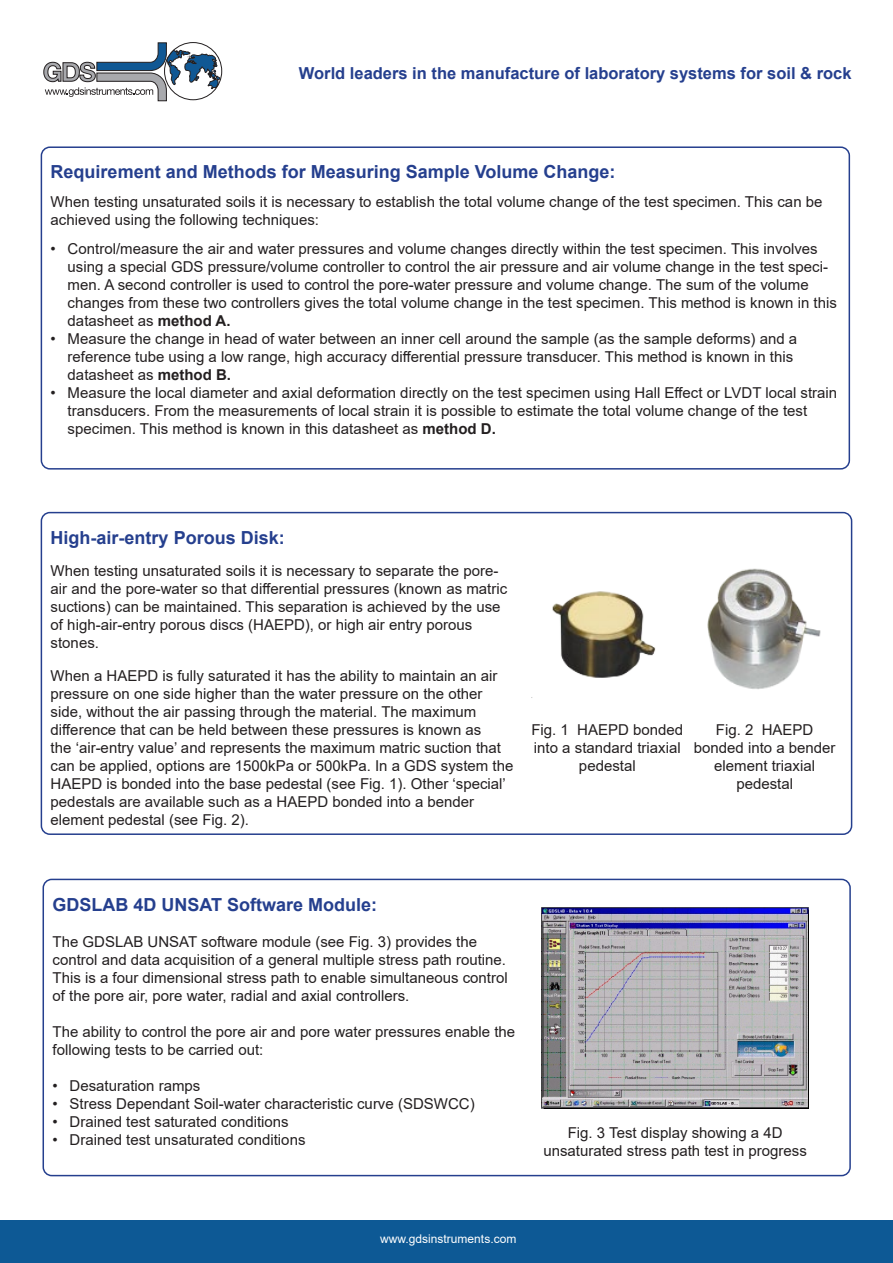
<style>
.page{position:relative;width:893px;height:1263px;background:#fff}
.page>*{position:absolute;margin:0;border:0;box-sizing:border-box;transform-origin:0 0}
.t1{font:700 18px "Arial";color:#253f8e}
.t2{font:700 16.5px "Arial";color:#253f8e}
.t3{font:15px/18px "Arial";color:#231f20}
.t4{font:12px "Arial";color:#fff}
.s1{font-weight:700}
</style>
<div class="page">
<div style="left:0;top:1220px;width:893px;height:43px;background:#0d5995"></div>
<svg style="left:44px;top:42px;width:176px;height:59px"></svg>
<div style="left:41px;top:512px;width:811px;height:323px;border:2px solid #253f8e;border-radius:9px"></div>
<div style="left:41px;top:146px;width:809px;height:324px;border:2px solid #253f8e;border-radius:9px"></div>
<img style="left:531px;top:568px;width:290px;height:130px">
<div style="left:43px;top:879px;width:808px;height:297px;border:2px solid #253f8e;border-radius:9px"></div>
<img style="left:542px;top:907px;width:267px;height:202px">
<p class="t2" style="left:299px;top:62px;width:554px">World leaders in the manufacture of laboratory systems for soil &amp; rock</p>
<p class="t1" style="left:51px;top:159px;width:566px">Requirement and Methods for Measuring Sample Volume Change:</p>
<p class="t3" style="left:51px;top:193px;width:773px">When testing unsaturated soils it is necessary to establish the total volume change of the test specimen. This can be achieved using the following techniques:</p>
<p class="t3" style="left:68px;top:240px;width:771px;text-indent:-17px">• Control/measure the air and water pressures and volume changes directly within the test specimen. This involves using a special GDS pressure/volume controller to control the air pressure and air volume change in the test speci&shy;men. A second controller is used to control the pore-water pressure and volume change. The sum of the volume changes from these two controllers gives the total volume change in the test specimen. This method is known in this datasheet as <span class="s1">method A.</span></p>
<p class="t3" style="left:68px;top:330px;width:731px;text-indent:-17px">• Measure the change in head of water between an inner cell around the sample (as the sample deforms) and a reference tube using a low range, high accuracy differential pressure transducer. This method is known in this datasheet as <span class="s1">method B.</span></p>
<p class="t3" style="left:68px;top:384px;width:771px;text-indent:-17px">• Measure the local diameter and axial deformation directly on the test specimen using Hall Effect or LVDT local strain transducers. From the measurements of local strain it is possible to estimate the total volume change of the test specimen. This method is known in this datasheet as <span class="s1">method D.</span></p>
<p class="t1" style="left:51px;top:525px;width:236px">High-air-entry Porous Disk:</p>
<p class="t3" style="left:51px;top:562px;width:458px">When testing unsaturated soils it is necessary to separate the pore&shy;air and the pore-water so that differential pressures (known as matric suctions) can be maintained. This separation is achieved by the use of high-air-entry porous discs (HAEPD), or high air entry porous stones.</p>
<p class="t3" style="left:51px;top:666px;width:464px">When a HAEPD is fully saturated it has the ability to maintain an air pressure on one side higher than the water pressure on the other side, without the air passing through the material. The maximum difference that can be held between these pressures is known as<br>the ‘air-entry value’ and represents the maximum matric suction that can be applied, options are 1500kPa or 500kPa. In a GDS system the HAEPD is bonded into the base pedestal (see Fig. 1). Other ‘special’ pedestals are available such as a HAEPD bonded into a bender element pedestal (see Fig. 2).</p>
<p class="t3" style="left:531px;top:721px;width:153px;text-align:center">Fig. 1 HAEPD bonded into a standard triaxial pedestal</p>
<p class="t3" style="left:694px;top:721px;width:143px;text-align:center">Fig. 2 HAEPD bonded into a bender element triaxial pedestal</p>
<p class="t1" style="left:53px;top:891px;width:326px">GDSLAB 4D UNSAT Software Module:</p>
<p class="t3" style="left:53px;top:932px;width:457px">The GDSLAB UNSAT software module (see Fig. 3) provides the control and data acquisition of a general multiple stress path routine.<br>This is a four dimensional stress path to enable simultaneous control of the pore air, pore water, radial and axial controllers.</p>
<p class="t3" style="left:53px;top:1022px;width:464px">The ability to control the pore air and pore water pressures enable the following tests to be carried out:</p>
<p class="t3" style="left:53px;top:1076px;width:149px">• Desaturation ramps</p>
<p class="t3" style="left:53px;top:1094px;width:424px">• Stress Dependant Soil-water characteristic curve (SDSWCC)</p>
<p class="t3" style="left:53px;top:1112px;width:238px">• Drained test saturated conditions</p>
<p class="t3" style="left:53px;top:1130px;width:254px">• Drained test unsaturated conditions</p>
<p class="t3" style="left:543px;top:1123px;width:265px;text-align:center">Fig. 3 Test display showing a 4D unsaturated stress path test in progress</p>
<p class="t4" style="left:380px;top:1231px;width:138px">www.gdsinstruments.com</p>
</div>
